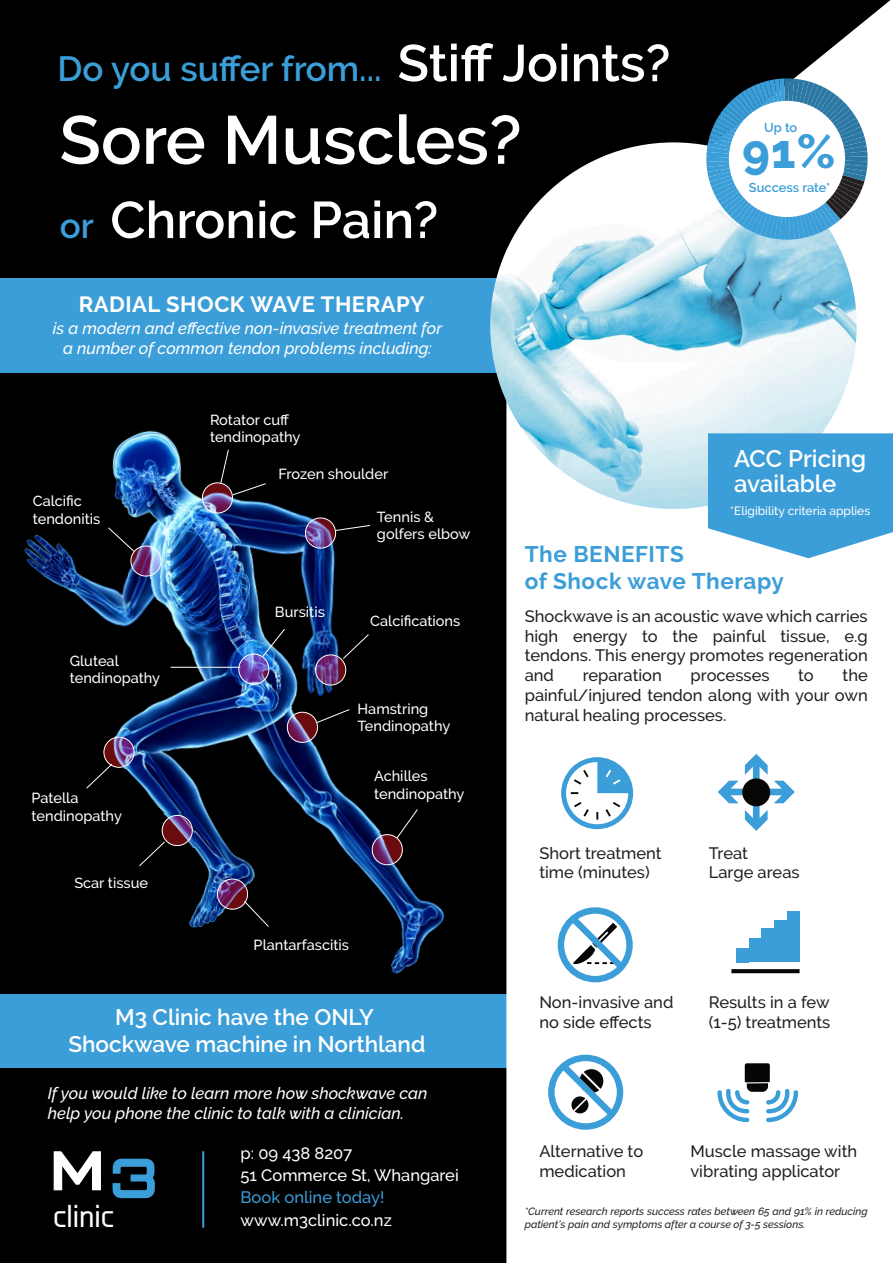
<style>
.page{position:relative;width:893px;height:1263px;background:#fff}
.page>*{position:absolute;margin:0;border:0;box-sizing:border-box;transform-origin:0 0}
.t1{font:600 67.8px "Raleway";color:#fff}
.t2{font:600 51.6px "Raleway";color:#fff}
.t3{font:800 47.4px "Raleway";color:#3b9ed8}
.t4{font:600 34.95px "Raleway";color:#3b9ed8}
.t5{font:500 31.65px "Galette";color:#fff}
.t6{font:600 24px/25.5px "Raleway";color:#fff}
.t7{font:600 22.5px/27px "Raleway";color:#fff;text-align:center}
.t8{font:700 22.5px/27px "Raleway";letter-spacing:.025em;color:#3b9ed8}
.t9{font:700 22.05px "Raleway";letter-spacing:.025em;color:#fff}
.t10{font:500 16.5px/19.8px "Raleway";color:#231f20}
.t11{font:italic 500 16.5px/19.8px "Raleway";color:#fff;text-align:center}
.t12{font:500 16.5px/22.2px "Raleway";color:#fff}
.t13{font:500 16.5px "Raleway";color:#3b9ed8}
.t14{font:500 14.55px/17.4px "Raleway";color:#fff}
.t15{font:600 12.9px "Raleway";letter-spacing:-.005em;color:#3b9ed8}
.t16{font:500 12px "Raleway";color:#fff}
.t17{font:italic 500 10.5px "Raleway";color:#231f20}
.s1{font-size:34.95px;color:#3b9ed8}
</style>
<div class="page">
<div style="left:0;top:0;width:506px;height:1263px;background:#000"></div>
<img style="left:0;top:82px;width:500px;height:1082px">
<div style="left:0;top:994px;width:509px;height:73px;background:#3b9ed8"></div>
<svg style="left:506px;top:0;width:385px;height:1263px"></svg>
<svg style="left:217px;top:879px;width:31px;height:30px"></svg>
<div style="left:217px;top:878px;width:31px;height:32px;border:1px solid #fff;border-radius:50%"></div>
<svg style="left:243px;top:900px;width:27px;height:28px"></svg>
<svg style="left:202px;top:483px;width:31px;height:30px"></svg>
<div style="left:202px;top:482px;width:31px;height:31px;border:1px solid #fff;border-radius:50%"></div>
<svg style="left:220px;top:449px;width:47px;height:47px;background:#0f0c0c"></svg>
<svg style="left:104px;top:737px;width:30px;height:30px"></svg>
<div style="left:103px;top:737px;width:32px;height:31px;border:1px solid #fff;border-radius:50%"></div>
<svg style="left:85px;top:763px;width:28px;height:26px"></svg>
<hr style="left:170px;top:667px;width:70px;height:1px;background:#fff">
<svg style="left:372px;top:808px;width:47px;height:57px;background:#2a1b28"></svg>
<svg style="left:315px;top:633px;width:55px;height:52px;background:#282240"></svg>
<svg style="left:305px;top:517px;width:66px;height:32px;background:#362b43"></svg>
<svg style="left:107px;top:526px;width:55px;height:50px;background:#3d4056"></svg>
<img style="left:238px;top:628px;width:48px;height:57px">
<svg style="left:138px;top:815px;width:55px;height:52px;background:#271823"></svg>
<svg style="left:287px;top:708px;width:63px;height:35px;background:#34212e"></svg>
<div style="left:0;top:278px;width:647px;height:95px;background:#3b9ed8"></div>
<img style="left:490px;top:142px;width:367px;height:367px;border-radius:183px">
<svg style="left:706px;top:78px;width:162px;height:162px"></svg>
<div style="left:729px;top:101px;width:116px;height:116px;background:#fff;border-radius:50%"></div>
<svg style="left:718px;top:754px;width:77px;height:77px"></svg>
<div style="left:742px;top:778px;width:28px;height:28px;background:#060705;border-radius:50%"></div>
<svg style="left:561px;top:757px;width:72px;height:72px"></svg>
<div style="left:558px;top:907px;width:75px;height:75px;border:6px solid #3b9ed8;border-radius:50%"></div>
<svg style="left:564px;top:910px;width:67px;height:67px"></svg>
<svg style="left:54px;top:1151px;width:47px;height:39px"></svg>
<div style="left:736px;top:948px;width:13px;height:14px;background:#3b9ed8"></div>
<div style="left:749px;top:938px;width:12px;height:24px;background:#3b9ed8"></div>
<div style="left:761px;top:928px;width:13px;height:34px;background:#3b9ed8"></div>
<div style="left:774px;top:921px;width:13px;height:41px;background:#3b9ed8"></div>
<div style="left:787px;top:912px;width:13px;height:50px;background:#3b9ed8"></div>
<svg style="left:731px;top:969px;width:69px;height:4px"></svg>
<div style="left:548px;top:1055px;width:75px;height:75px;border:6px solid #3b9ed8;border-radius:50%"></div>
<svg style="left:555px;top:1057px;width:67px;height:67px"></svg>
<svg style="left:766px;top:1089px;width:32px;height:33px"></svg>
<svg style="left:717px;top:1089px;width:32px;height:33px"></svg>
<div style="left:745px;top:1063px;width:25px;height:20px;background:#050504;border-radius:2px"></div>
<div style="left:747px;top:1076px;width:21px;height:16px;background:#050504;border-radius:5px"></div>
<svg style="left:744px;top:1082px;width:26px;height:1px"></svg>
<svg style="left:113px;top:1159px;width:42px;height:39px;background:#236083"></svg>
<hr style="left:202px;top:1151px;width:2px;height:77px;background:#3b9ed8">
<svg style="left:708px;top:433px;width:185px;height:125px;background:#51a9dc"></svg>
<h2 class="t2" style="left:397px;top:33px;width:274px">Stiff Joints?</h2>
<h3 class="t4" style="left:57px;top:48px;width:326px">Do you suffer from...</h3>
<h1 class="t1" style="left:59px;top:101px;width:464px">Sore Muscles?</h1>
<h2 class="t2" style="left:60px;top:190px;width:380px"><span class="s1">or</span> Chronic Pain?</h2>
<h3 class="t9" style="left:79px;top:291px;width:347px">RADIAL SHOCK WAVE THERAPY</h3>
<p class="t11" style="left:53px;top:318px;width:391px">is a modern and effective non-invasive treatment for a number of common tendon problems including:</p>
<p class="t14" style="left:33px;top:493px;width:69px">Calcific tendonitis</p>
<p class="t14" style="left:210px;top:411px;width:92px">Rotator cuff tendinopathy</p>
<p class="t14" style="left:278px;top:465px;width:111px">Frozen shoulder</p>
<p class="t14" style="left:377px;top:508px;width:95px">Tennis &amp; golfers elbow</p>
<p class="t15" style="left:764px;top:120px;width:35px">Up to</p>
<h3 class="t3" style="left:742px;top:124px;width:95px">91%</h3>
<p class="t15" style="left:749px;top:180px;width:83px">Success rate*</p>
<h3 class="t6" style="left:734px;top:445px;width:134px">ACC Pricing available</h3>
<p class="t16" style="left:730px;top:504px;width:142px">*Eligibility criteria applies</p>
<p class="t14" style="left:70px;top:652px;width:92px">Gluteal tendinopathy</p>
<p class="t14" style="left:32px;top:789px;width:92px">Patella tendinopathy</p>
<p class="t14" style="left:74px;top:874px;width:75px">Scar tissue</p>
<p class="t14" style="left:275px;top:603px;width:51px">Bursitis</p>
<p class="t14" style="left:370px;top:612px;width:92px">Calcifications</p>
<p class="t14" style="left:358px;top:700px;width:94px">Hamstring<br>Tendinopathy</p>
<p class="t14" style="left:374px;top:767px;width:92px">Achilles tendinopathy</p>
<p class="t14" style="left:254px;top:936px;width:97px">Plantarfascitis</p>
<h3 class="t7" style="left:68px;top:1004px;width:358px">M3 Clinic have the ONLY<br>Shockwave machine in Northland</h3>
<p class="t11" style="left:48px;top:1083px;width:381px;text-align:left">If you would like to learn more how shockwave can help you phone the clinic to talk with a clinician.</p>
<h3 class="t5" style="left:53px;top:1196px;width:63px">clinic</h3>
<p class="t12" style="left:241px;top:1142px;width:220px">p: 09 438 8207<br>51 Commerce St, Whangarei</p>
<p class="t13" style="left:241px;top:1188px;width:145px">Book online today!</p>
<p class="t12" style="left:241px;top:1209px;width:153px">www.m3clinic.co.nz</p>
<h3 class="t8" style="left:525px;top:541px;width:261px">The BENEFITS<br>of Shock wave Therapy</h3>
<p class="t10" style="left:525px;top:606px;width:345px;text-align:justify">Shockwave is an acoustic wave which carries high energy to the painful tissue, e.g tendons. This energy promotes regeneration and</p>
<p class="t10" style="left:525px;top:665px;width:345px;text-align:justify;text-indent:318px">the painful/injured tendon along with your own natural healing processes.</p>
<p class="t10" style="left:583px;top:665px;width:81px">reparation</p>
<p class="t10" style="left:691px;top:665px;width:80px">processes</p>
<p class="t10" style="left:798px;top:665px;width:17px">to</p>
<p class="t10" style="left:539px;top:843px;width:124px">Short treatment time (minutes)</p>
<p class="t10" style="left:709px;top:843px;width:92px">Treat<br>Large areas</p>
<p class="t10" style="left:539px;top:992px;width:136px">Non-invasive and no side effects</p>
<p class="t10" style="left:709px;top:992px;width:123px">Results in a few (1-5) treatments</p>
<p class="t10" style="left:539px;top:1141px;width:105px">Alternative to medication</p>
<p class="t10" style="left:690px;top:1141px;width:168px">Muscle massage with vibrating applicator</p>
<p class="t17" style="left:525px;top:1205px;width:345px">*Current research reports success rates between 65 and 91% in reducing</p>
<p class="t17" style="left:525px;top:1218px;width:282px">patient’s pain and symptoms after a course of 3-5 sessions.</p>
</div>
